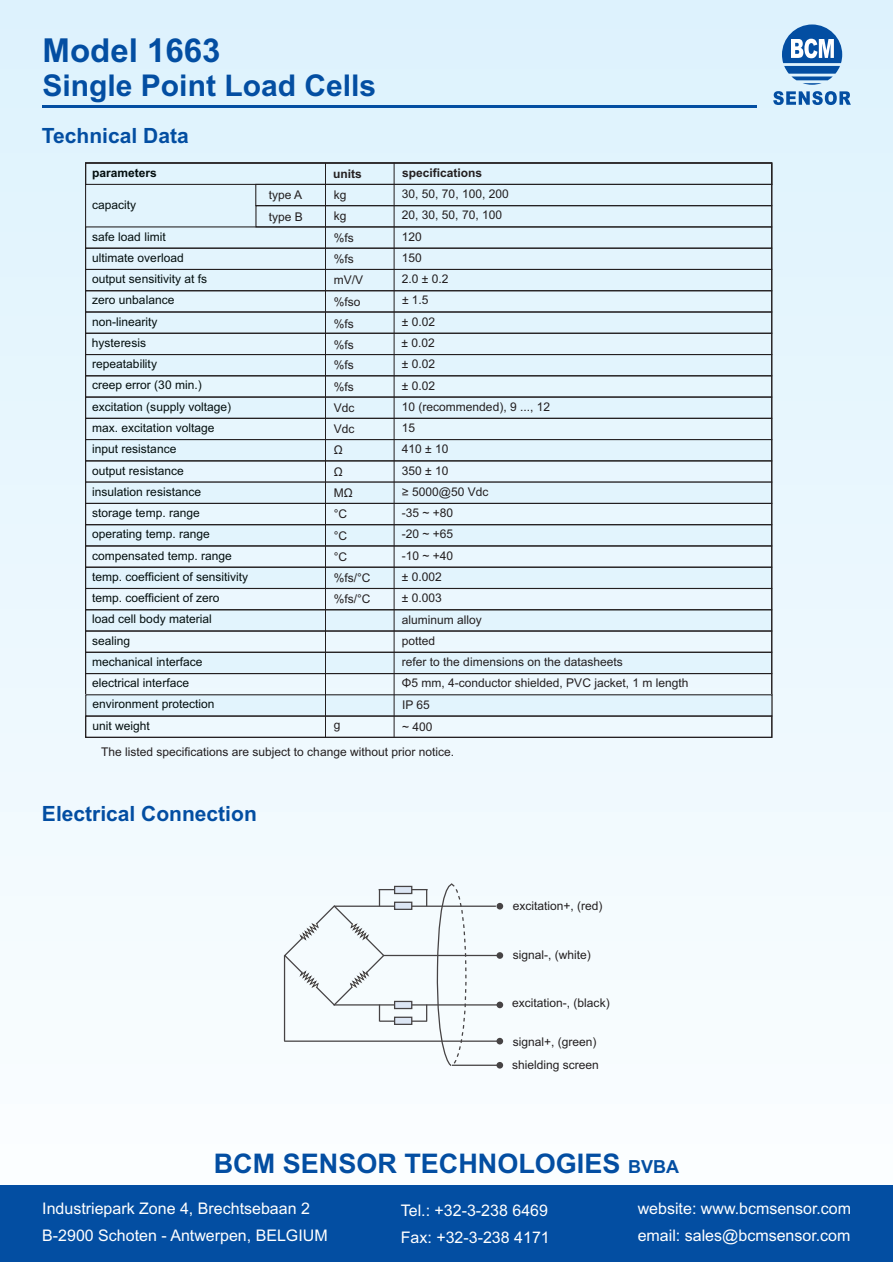
<style>
.page{position:relative;width:893px;height:1262px;background:#fff}
.page>*{position:absolute;margin:0;border:0;box-sizing:border-box;transform-origin:0 0}
.t1{font:700 33px "Arial";color:#034ea2}
.t2{font:700 30px "Arial";color:#034ea2}
.t3{font:700 27px "Arial";color:#034ea2}
.t4{font:700 21px "Arial";color:#034ea2}
.t5{font:16.05px/26.8px "Arial";color:#fff}
.t6{font:12px/21.3px "Arial";color:#231f20}
.t7{font:12px/21.3px "Arial";color:#030e0e}
.t8{font:700 12px "Arial";color:#231f20}
.t9{font:700 12px "Arial";color:#030e0e}
.s1{font-family:"Arial Unicode MS"}
.s2{font-size:18px}
</style>
<div class="page">
<div style="left:0;top:0;width:893px;height:1262px;background:linear-gradient(to bottom,#dbf0fb,#fdffff)"></div>
<div style="left:0;top:1185px;width:893px;height:76px;background:#034ea2"></div>
<hr style="left:43px;top:105px;width:713px;height:3px;background:#034ea2">
<svg style="left:773px;top:24px;width:77px;height:81px;background:#87b0d7"></svg>
<hr style="left:383px;top:954px;width:116px;height:2px;background:#464344">
<div style="left:496px;top:952px;width:7px;height:6px;background:#464344;border-radius:50%"></div>
<div style="left:496px;top:1001px;width:7px;height:7px;background:#464344;border-radius:50%"></div>
<div style="left:496px;top:1037px;width:7px;height:7px;background:#464344;border-radius:50%"></div>
<hr style="left:333px;top:1004px;width:165px;height:1px;background:#464344">
<hr style="left:284px;top:1040px;width:216px;height:1px;background:#464344">
<hr style="left:334px;top:905px;width:162px;height:1px;background:#464344">
<div style="left:496px;top:903px;width:7px;height:6px;background:#464344;border-radius:50%"></div>
<div style="left:496px;top:1062px;width:7px;height:6px;background:#464344;border-radius:50%"></div>
<hr style="left:452px;top:1064px;width:48px;height:1px;background:#464344">
<svg style="left:435px;top:883px;width:33px;height:183px"></svg>
<svg style="left:283px;top:885px;width:144px;height:140px"></svg>
<hr style="left:284px;top:955px;width:1px;height:86px;background:#464344">
<div style="left:85px;top:184px;width:686px;height:22px;background:#e2f4fd"></div>
<div style="left:86px;top:227px;width:685px;height:21px;background:#e2f4fd"></div>
<div style="left:86px;top:269px;width:685px;height:22px;background:#e2f4fd"></div>
<div style="left:86px;top:312px;width:685px;height:21px;background:#e2f4fd"></div>
<div style="left:86px;top:354px;width:685px;height:22px;background:#e2f4fd"></div>
<div style="left:86px;top:397px;width:685px;height:21px;background:#e2f4fd"></div>
<div style="left:85px;top:248px;width:687px;height:22px;border:1px solid #231f20"></div>
<div style="left:85px;top:269px;width:687px;height:22px;border:1px solid #231f20"></div>
<div style="left:85px;top:290px;width:687px;height:22px;border:1px solid #231f20"></div>
<div style="left:85px;top:311px;width:687px;height:23px;border:1px solid #231f20"></div>
<div style="left:85px;top:333px;width:687px;height:22px;border:1px solid #231f20"></div>
<div style="left:85px;top:354px;width:687px;height:22px;border:1px solid #231f20"></div>
<div style="left:85px;top:375px;width:687px;height:22px;border:1px solid #231f20"></div>
<div style="left:85px;top:396px;width:687px;height:23px;border:1px solid #231f20"></div>
<div style="left:85px;top:418px;width:687px;height:22px;border:1px solid #231f20"></div>
<svg style="left:84px;top:438px;width:686px;height:24px;background:#d8e9f1"></svg>
<div style="left:85px;top:460px;width:687px;height:22px;border:1px solid #231f20"></div>
<svg style="left:84px;top:481px;width:686px;height:23px;background:#d4e4ed"></svg>
<div style="left:86px;top:524px;width:685px;height:22px;background:#e2f4fd"></div>
<div style="left:86px;top:567px;width:685px;height:21px;background:#e2f4fd"></div>
<div style="left:86px;top:610px;width:685px;height:21px;background:#e2f4fd"></div>
<div style="left:86px;top:652px;width:685px;height:21px;background:#e2f4fd"></div>
<div style="left:85px;top:503px;width:687px;height:22px;border:1px solid #231f20"></div>
<div style="left:85px;top:524px;width:687px;height:22px;border:1px solid #231f20"></div>
<div style="left:85px;top:545px;width:687px;height:23px;border:1px solid #231f20"></div>
<div style="left:85px;top:566px;width:687px;height:23px;border:1px solid #231f20"></div>
<div style="left:85px;top:588px;width:687px;height:22px;border:1px solid #231f20"></div>
<div style="left:85px;top:609px;width:687px;height:22px;border:1px solid #231f20"></div>
<div style="left:85px;top:630px;width:687px;height:23px;border:1px solid #231f20"></div>
<div style="left:85px;top:652px;width:687px;height:22px;border:1px solid #231f20"></div>
<div style="left:85px;top:673px;width:687px;height:22px;border:1px solid #231f20"></div>
<div style="left:86px;top:695px;width:686px;height:21px;background:#e2f4fd"></div>
<div style="left:85px;top:715px;width:687px;height:23px;border:1px solid #231f20"></div>
<div style="left:255px;top:184px;width:517px;height:22px;border:1px solid #231f20"></div>
<div style="left:255px;top:205px;width:517px;height:22px;border:1px solid #231f20"></div>
<hr style="left:394px;top:162px;width:1px;height:575px;background:#231f20">
<hr style="left:325px;top:163px;width:1px;height:574px;background:#231f20">
<h1 class="t1" style="left:43px;top:38px;width:179px">Model 1663</h1>
<h2 class="t2" style="left:43px;top:74px;width:335px">Single Point Load Cells</h2>
<h3 class="t4" style="left:42px;top:128px;width:148px">Technical Data</h3>
<p class="t9" style="left:92px;top:168px;width:66px">parameters</p>
<p class="t7" style="left:92px;top:195px;width:46px">capacity</p>
<p class="t7" style="left:92px;top:227px;width:75px">safe load limit</p>
<p class="t7" style="left:92px;top:269px;width:117px">output sensitivity at fs zero unbalance non-linearity hysteresis</p>
<p class="t7" style="left:92px;top:376px;width:111px">creep error (30 min.)</p>
<p class="t7" style="left:92px;top:248px;width:93px">ultimate overload</p>
<p class="t7" style="left:92px;top:354px;width:66px">repeatability</p>
<p class="t7" style="left:92px;top:397px;width:141px">excitation (supply voltage) max. excitation voltage input resistance<br>output resistance insulation resistance storage temp. range operating temp. range compensated temp. range</p>
<p class="t7" style="left:92px;top:588px;width:129px">temp. coefficient of zero</p>
<p class="t7" style="left:92px;top:567px;width:157px">temp. coefficient of sensitivity</p>
<p class="t7" style="left:92px;top:609px;width:121px">load cell body material sealing<br>mechanical interface electrical interface</p>
<p class="t7" style="left:92px;top:694px;width:124px">environment protection</p>
<p class="t6" style="left:269px;top:185px;width:36px">type A type B</p>
<p class="t8" style="left:333px;top:169px;width:30px">units</p>
<p class="t6" style="left:334px;top:206px;width:31px">kg %fs %fs mV/V</p>
<p class="t6" style="left:334px;top:185px;width:14px">kg</p>
<p class="t6" style="left:334px;top:292px;width:28px">%fso %fs</p>
<p class="t6" style="left:334px;top:335px;width:22px">%fs</p>
<p class="t6" style="left:334px;top:355px;width:22px">%fs</p>
<p class="t6" style="left:334px;top:377px;width:22px">%fs</p>
<p class="t6" style="left:334px;top:398px;width:22px">Vdc<br>Vdc<br>Ω<br>Ω<br>MΩ °C °C °C</p>
<p class="t6" style="left:334px;top:589px;width:38px">%fs/°C</p>
<p class="t6" style="left:334px;top:568px;width:38px">%fs/°C</p>
<p class="t8" style="left:402px;top:168px;width:82px">specifications</p>
<p class="t6" style="left:401px;top:205px;width:102px">20, 30, 50, 70, 100<br>120<br>150<br>2.0 ± 0.2<br>± 1.5<br>± 0.02<br>± 0.02</p>
<p class="t6" style="left:402px;top:376px;width:35px">± 0.02</p>
<p class="t6" style="left:402px;top:184px;width:108px">30, 50, 70, 100, 200</p>
<p class="t6" style="left:402px;top:354px;width:35px">± 0.02</p>
<p class="t6" style="left:402px;top:397px;width:150px">10 (recommended), 9 ..., 12<br>15<br>410 ± 10<br>350 ± 10<br><span class="s1">≥ 50</span>00@50 Vdc<br>-35 ~ +80<br>-20 ~ +65<br>-10 ~ +40</p>
<p class="t6" style="left:402px;top:588px;width:41px">± 0.003</p>
<p class="t6" style="left:402px;top:567px;width:41px">± 0.002</p>
<p class="t6" style="left:402px;top:610px;width:288px">aluminum alloy<br>potted<br>refer to the dimensions on the datasheets<br>Φ5 mm, 4-conductor shielded, PVC jacket, 1 m length</p>
<p class="t6" style="left:402px;top:695px;width:29px">IP 65</p>
<p class="t7" style="left:92px;top:716px;width:59px">unit weight</p>
<p class="t6" style="left:334px;top:715px;width:8px">g</p>
<p class="t6" style="left:101px;top:715px;width:354px;line-height:25px;text-indent:301px">~ 400<br>The listed specifications are subject to change without prior notice.</p>
<h3 class="t4" style="left:42px;top:805px;width:216px">Electrical Connection</h3>
<p class="t6" style="left:512px;top:896px;width:91px">excitation+, (red)</p>
<p class="t6" style="left:512px;top:945px;width:80px">signal-, (white)</p>
<p class="t6" style="left:512px;top:993px;width:99px">excitation-, (black)</p>
<p class="t6" style="left:512px;top:1031px;width:88px;line-height:23.1px">signal+, (green) shielding screen</p>
<h3 class="t3" style="left:214px;top:1153px;width:467px">BCM SENSOR TECHNOLOGIES <span class="s2">BVBA</span></h3>
<h3 class="t5" style="left:42px;top:1196px;width:287px">Industriepark Zone 4, Brechtsebaan 2<br>B-2900 Schoten - Antwerpen, BELGIUM</h3>
<h3 class="t5" style="left:401px;top:1198px;width:150px">Tel.: +32-3-238 6469<br>Fax: +32-3-238 4171</h3>
<h3 class="t5" style="left:637px;top:1196px;width:215px">website: www.bcmsensor.com email: sales@bcmsensor.com</h3>
</div>
